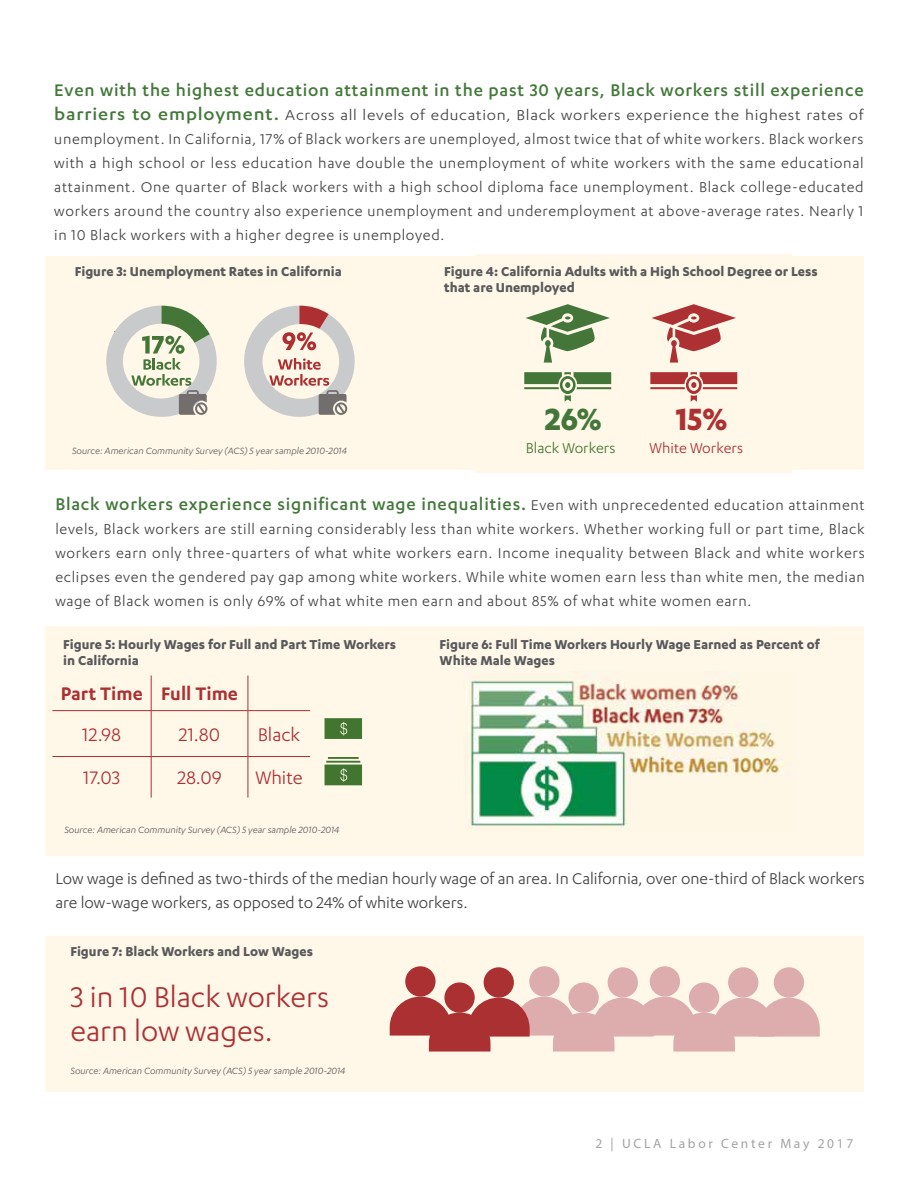
<style>
.page{position:relative;width:918px;height:1188px;background:#fff}
.page>*{position:absolute;margin:0;border:0;box-sizing:border-box;transform-origin:0 0}
.t1{font:700 35.7px "Karbon";color:#437638}
.t2{font:700 35.7px "Karbon";color:#ad3032}
.t3{font:33px/34.5px "Karbon";color:#ab3032}
.t4{font:21px "Karbon";color:#ab3032}
.t5{font:600 21px "Karbon";color:#ab3032}
.t6{font:500 19.5px "Karbon";letter-spacing:.04em;color:#43783a}
.t7{font:18px/24px "Karbon";color:#424142}
.t8{font:16.5px/24px "Karbon";letter-spacing:.04em;color:#414042;text-align:justify;scale:1.08 1}
.t9{font:16.5px/24px "Karbon";letter-spacing:.04em;color:#414042;text-align:justify}
.t10{font:16.5px "Karbon";color:#427530}
.t11{font:16.5px "Karbon";color:#ab3032}
.t12{font:700 15px/16.5px "Karbon";color:#58595b}
.t13{font:13.5px "Myriad Pro";letter-spacing:.2em;color:#a2a3a5}
.t14{font:italic 10.5px "Karbon";color:#58595b}
.s1{font-weight:500;font-size:19.5px;color:#43783a}
.s2{font-weight:400;font-size:16.5px;color:#414042}
</style>
<div class="page">
<div style="left:45px;top:256px;width:819px;height:214px;background:#fff7e8"></div>
<div style="left:45px;top:626px;width:819px;height:229px;background:#fff7e8"></div>
<div style="left:45px;top:936px;width:819px;height:156px;background:#fff7e8"></div>
<svg style="left:244px;top:306px;width:111px;height:111px"></svg>
<svg style="left:106px;top:306px;width:111px;height:111px"></svg>
<div style="left:476px;top:255px;width:316px;height:218px;background:#fff7e8"></div>
<svg style="left:325px;top:718px;width:37px;height:21px"></svg>
<svg style="left:152px;top:711px;width:96px;height:87px"></svg>
<hr style="left:248px;top:676px;width:1px;height:34px;background:#ab3032">
<hr style="left:151px;top:676px;width:1px;height:34px;background:#ab3032">
<hr style="left:248px;top:710px;width:62px;height:1px;background:#ab3032">
<hr style="left:151px;top:710px;width:97px;height:1px;background:#ab3032">
<hr style="left:248px;top:711px;width:1px;height:45px;background:#ab3032">
<hr style="left:52px;top:710px;width:99px;height:1px;background:#ab3032">
<hr style="left:151px;top:711px;width:1px;height:45px;background:#ab3032">
<hr style="left:248px;top:756px;width:62px;height:1px;background:#ab3032">
<hr style="left:151px;top:756px;width:97px;height:1px;background:#ab3032">
<hr style="left:248px;top:757px;width:1px;height:41px;background:#ab3032">
<hr style="left:52px;top:756px;width:99px;height:1px;background:#ab3032">
<hr style="left:151px;top:757px;width:1px;height:41px;background:#ab3032">
<svg style="left:325px;top:757px;width:37px;height:28px"></svg>
<img style="left:470px;top:672px;width:321px;height:156px">
<div style="left:529px;top:966px;width:31px;height:31px;background:#ddacad;border-radius:50%"></div>
<div style="left:608px;top:967px;width:30px;height:31px;background:#ddacad;border-radius:50%"></div>
<div style="left:568px;top:982px;width:31px;height:31px;background:#ddacad;border-radius:50%"></div>
<div style="left:650px;top:966px;width:30px;height:31px;background:#ddacad;border-radius:50%"></div>
<div style="left:728px;top:967px;width:30px;height:31px;background:#ddacad;border-radius:50%"></div>
<div style="left:689px;top:982px;width:30px;height:31px;background:#ddacad;border-radius:50%"></div>
<div style="left:774px;top:967px;width:30px;height:31px;background:#ddacad;border-radius:50%"></div>
<div style="left:405px;top:966px;width:31px;height:31px;background:#ab3032;border-radius:50%"></div>
<div style="left:484px;top:967px;width:30px;height:31px;background:#ab3032;border-radius:50%"></div>
<div style="left:444px;top:982px;width:31px;height:31px;background:#ab3032;border-radius:50%"></div>
<svg style="left:390px;top:997px;width:430px;height:55px"></svg>
<svg style="left:524px;top:372px;width:87px;height:30px"></svg>
<svg style="left:526px;top:304px;width:84px;height:59px"></svg>
<svg style="left:650px;top:372px;width:87px;height:30px"></svg>
<svg style="left:652px;top:304px;width:84px;height:59px"></svg>
<p class="t6" style="left:54px;top:79px;width:811px">Even with the highest education attainment in the past 30 years, Black workers still experience</p>
<p class="t8" style="left:54px;top:103px;width:751px"><span class="s1">barriers to employment.</span> Across all levels of education, Black workers experience the highest rates of unemployment. In California, 17% of Black workers are unemployed, almost twice that of white workers. Black workers with a high school or less education have double the unemployment of white workers with the same educational attainment. One quarter of Black workers with a high school diploma face unemployment. Black college-educated workers around the country also experience unemployment and underemployment at above-average rates. Nearly 1 in 10 Black workers with a higher degree is unemployed.</p>
<p class="t12" style="left:75px;top:262px;width:269px">Figure 3: Unemployment Rates in California</p>
<p class="t12" style="left:444px;top:262px;width:375px">Figure 4: California Adults with a High School Degree or Less that are Unemployed</p>
<p class="t14" style="left:72px;top:445px;width:277px">Source: American Community Survey (ACS) 5 year sample 2010-2014</p>
<h1 class="t1" style="left:545px;top:398px;width:58px">26%</h1>
<h1 class="t2" style="left:675px;top:399px;width:53px">15%</h1>
<p class="t10" style="left:526px;top:439px;width:91px">Black Workers</p>
<p class="t11" style="left:650px;top:439px;width:95px">White Workers</p>
<p class="t6" style="left:55px;top:493px;width:811px">Black workers experience significant wage inequalities. <span class="s2">Even with unprecedented education attainment</span></p>
<p class="t9" style="left:55px;top:517px;width:811px">levels, Black workers are still earning considerably less than white workers. Whether working full or part time, Black workers earn only three-quarters of what white workers earn. Income inequality between Black and white workers eclipses even the gendered pay gap among white workers. While white women earn less than white men, the median wage of Black women is only 69% of what white men earn and about 85% of what white women earn.</p>
<p class="t12" style="left:63px;top:635px;width:334px">Figure 5: Hourly Wages for Full and Part Time Workers in California</p>
<p class="t5" style="left:61px;top:682px;width:179px">Part Time Full Time</p>
<p class="t4" style="left:82px;top:723px;width:41px">12.98</p>
<p class="t4" style="left:179px;top:723px;width:43px">21.80</p>
<p class="t4" style="left:258px;top:723px;width:44px">Black</p>
<p class="t4" style="left:83px;top:766px;width:38px">17.03</p>
<p class="t4" style="left:177px;top:766px;width:46px">28.09</p>
<p class="t4" style="left:255px;top:766px;width:49px">White</p>
<p class="t14" style="left:64px;top:824px;width:277px">Source: American Community Survey (ACS) 5 year sample 2010-2014</p>
<p class="t12" style="left:440px;top:635px;width:382px">Figure 6: Full Time Workers Hourly Wage Earned as Percent of<br>White Male Wages</p>
<p class="t7" style="left:55px;top:866px;width:811px">Low wage is defined as two-thirds of the median hourly wage of an area. In California, over one-third of Black workers are low-wage workers, as opposed to 24% of white workers.</p>
<p class="t12" style="left:70px;top:942px;width:244px">Figure 7: Black Workers and Low Wages</p>
<h2 class="t3" style="left:70px;top:979px;width:260px">3 in 10 Black workers earn low wages.</h2>
<p class="t14" style="left:70px;top:1065px;width:277px">Source: American Community Survey (ACS) 5 year sample 2010-2014</p>
<p class="t13" style="left:595px;top:1135px;width:260px">2 | UCLA Labor Center May 2017</p>
</div>
